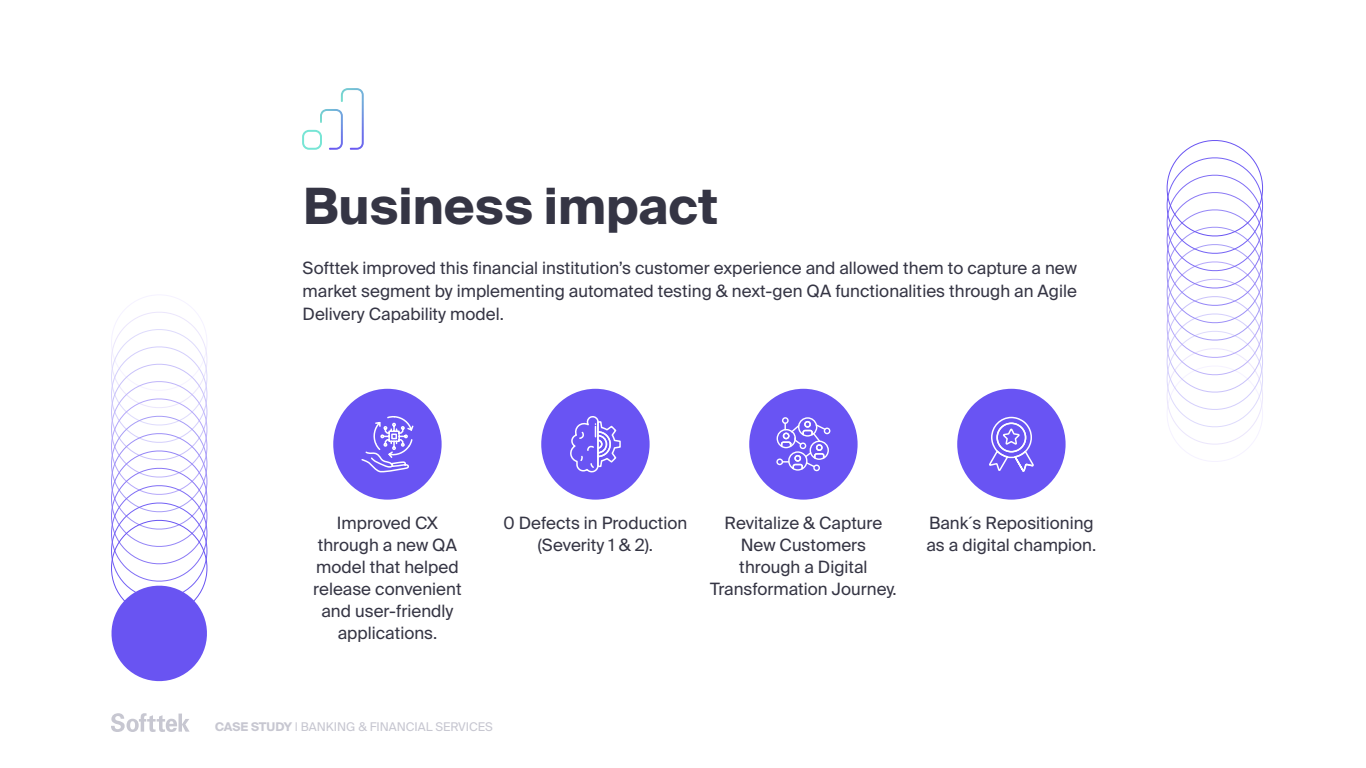
<style>
.page{position:relative;width:1366px;height:768px;background:#fff}
.page>*{position:absolute;margin:0;border:0;box-sizing:border-box;transform-origin:0 0}
.t1{font:700 50px "Suisse Intl";color:#353544}
.t2{font:17px/22px "Suisse Intl";color:#353544;text-align:center}
.t3{font:12px "Suisse Intl";color:#c7c7d1}
.s1{font-weight:700}
</style>
<div class="page">
<svg style="left:111px;top:295px;width:97px;height:387px"></svg>
<svg style="left:1166px;top:140px;width:97px;height:322px"></svg>
<svg style="left:111px;top:713px;width:79px;height:19px"></svg>
<div style="left:302px;top:130px;width:20px;height:20px;border:2px solid #77e5d5;border-radius:6px"></div>
<svg style="left:320px;top:88px;width:44px;height:62px"></svg>
<div style="left:333px;top:389px;width:109px;height:111px;background:#6954f3;border-radius:50%"></div>
<div style="left:749px;top:389px;width:109px;height:111px;background:#6954f3;border-radius:50%"></div>
<div style="left:957px;top:389px;width:109px;height:111px;background:#6954f3;border-radius:50%"></div>
<div style="left:541px;top:389px;width:109px;height:111px;background:#6954f3;border-radius:50%"></div>
<svg style="left:989px;top:416px;width:45px;height:56px"></svg>
<svg style="left:361px;top:416px;width:53px;height:57px"></svg>
<svg style="left:776px;top:417px;width:55px;height:55px"></svg>
<svg style="left:570px;top:416px;width:51px;height:57px"></svg>
<p class="t1" style="left:303px;top:178px;width:417px">Business impact</p>
<p class="t2" style="left:303px;top:257px;width:776px;line-height:23px;text-align:justify">Softtek improved this financial institution’s customer experience and allowed them to capture a new market segment by implementing automated testing &amp; next-gen QA functionalities through an Agile Delivery Capability model.</p>
<p class="t2" style="left:313px;top:512px;width:150px">Improved CX through a new QA model that helped release convenient and user-friendly applications.</p>
<p class="t2" style="left:710px;top:512px;width:188px">Revitalize &amp; Capture<br>New Customers through a Digital<br>Transformation Journey.</p>
<p class="t2" style="left:926px;top:512px;width:171px;text-align:left">Bank´s Repositioning as a digital champion.</p>
<p class="t2" style="left:503px;top:512px;width:185px">0 Defects in Production (Severity 1 &amp; 2).</p>
<p class="t3" style="left:215px;top:720px;width:279px"><span class="s1">CASE STUDY</span> | BANKING &amp; FINANCIAL SERVICES</p>
</div>
